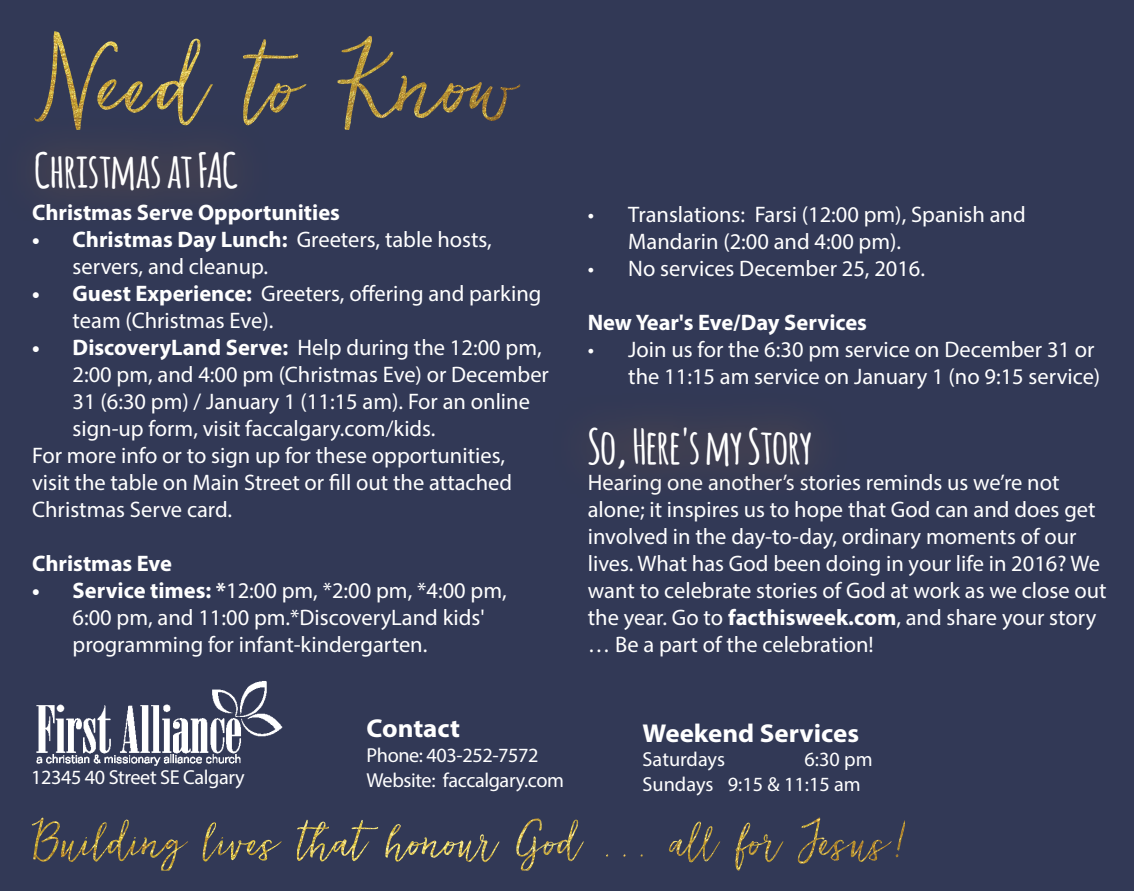
<style>
.page{position:relative;width:1134px;height:891px;background:#323956}
.page>*{position:absolute;margin:0;border:0;box-sizing:border-box;transform-origin:0 0}
.t1{font:700 47.48px "Amatic";color:#fff;scale:1.04 1}
.t2{font:700 25.88px "Myriad Pro";color:#fff;scale:1.04 1}
.t3{font:22.5px/27px "Myriad Pro";color:#fff}
.t4{font:700 22.5px "Myriad Pro";color:#fff}
.t5{font:20.25px "Myriad Pro";letter-spacing:-.02em;color:#fff}
.t6{font:20.25px "Myriad Pro";color:#fff}
.s1{font-weight:700}
</style>
<div class="page">
<img style="left:44px;top:31px;width:378px;height:99px">
<img style="left:32px;top:817px;width:793px;height:47px">
<img style="left:36px;top:681px;width:247px;height:85px">
<div style="left:0;top:111px;width:274px;height:120px;background:#353a54"></div>
<p class="t1" style="left:35px;top:137px;width:197px">Christmas at FAC</p>
<p class="t4" style="left:32px;top:197px;width:309px">Christmas Serve Opportunities</p>
<p class="t3" style="left:73px;top:225px;width:421px;text-indent:-41px"><span class="s1">• Christmas Day Lunch:</span> Greeters, table hosts, servers, and cleanup.</p>
<p class="t3" style="left:73px;top:279px;width:470px;text-indent:-41px"><span class="s1">• Guest Experience:</span> Greeters, offering and parking team (Christmas Eve).</p>
<p class="t3" style="left:73px;top:333px;width:478px;text-indent:-41px"><span class="s1">• DiscoveryLand Serve:</span> Help during the 12:00 pm, 2:00 pm, and 4:00 pm (Christmas Eve) or December 31 (6:30 pm) / January 1 (11:15 am). For an online sign-up form, visit faccalgary.com/kids.</p>
<p class="t3" style="left:32px;top:441px;width:482px">For more info or to sign up for these opportunities, visit the table on Main Street or fill out the attached<br>Christmas Serve card.</p>
<p class="t4" style="left:32px;top:548px;width:141px">Christmas Eve</p>
<p class="t3" style="left:73px;top:576px;width:436px;text-indent:-41px"><span class="s1">• Service times: *</span>12:00 pm, *2:00 pm, *4:00 pm,<br>6:00 pm, and 11:00 pm.*DiscoveryLand kids' programming for infant-kindergarten.</p>
<p class="t5" style="left:31px;top:765px;width:215px">12345 40 Street SE Calgary</p>
<p class="t2" style="left:367px;top:712px;width:91px">Contact</p>
<p class="t5" style="left:367px;top:743px;width:173px">Phone: 403-252-7572</p>
<p class="t5" style="left:367px;top:767px;width:199px">Website: faccalgary.com</p>
<p class="t3" style="left:628px;top:200px;width:399px;text-indent:-40px">• Translations: Farsi (12:00 pm), Spanish and<br>Mandarin (2:00 and 4:00 pm).</p>
<p class="t3" style="left:588px;top:254px;width:339px">• No services December 25, 2016.</p>
<p class="t4" style="left:588px;top:307px;width:281px">New Year's Eve/Day Services</p>
<p class="t3" style="left:588px;top:335px;width:514px;text-align:right">• Join us for the 6:30 pm service on December 31 or the 11:15 am service on January 1 (no 9:15 service)</p>
<p class="t1" style="left:588px;top:412px;width:217px">So, Here's my Story</p>
<p class="t3" style="left:588px;top:469px;width:520px">Hearing one another’s stories reminds us we’re not alone; it inspires us to hope that God can and does get involved in the day-to-day, ordinary moments of our lives. What has God been doing in your life in 2016? We want to celebrate stories of God at work as we close out the year. Go to <span class="s1">facthisweek.com</span>, and share your story … Be a part of the celebration!</p>
<p class="t2" style="left:643px;top:716px;width:210px">Weekend Services</p>
<p class="t6" style="left:643px;top:747px;width:84px">Saturdays</p>
<p class="t5" style="left:805px;top:747px;width:70px">6:30 pm</p>
<p class="t6" style="left:643px;top:772px;width:220px">Sundays 9:15 &amp; 11:15 am</p>
</div>
